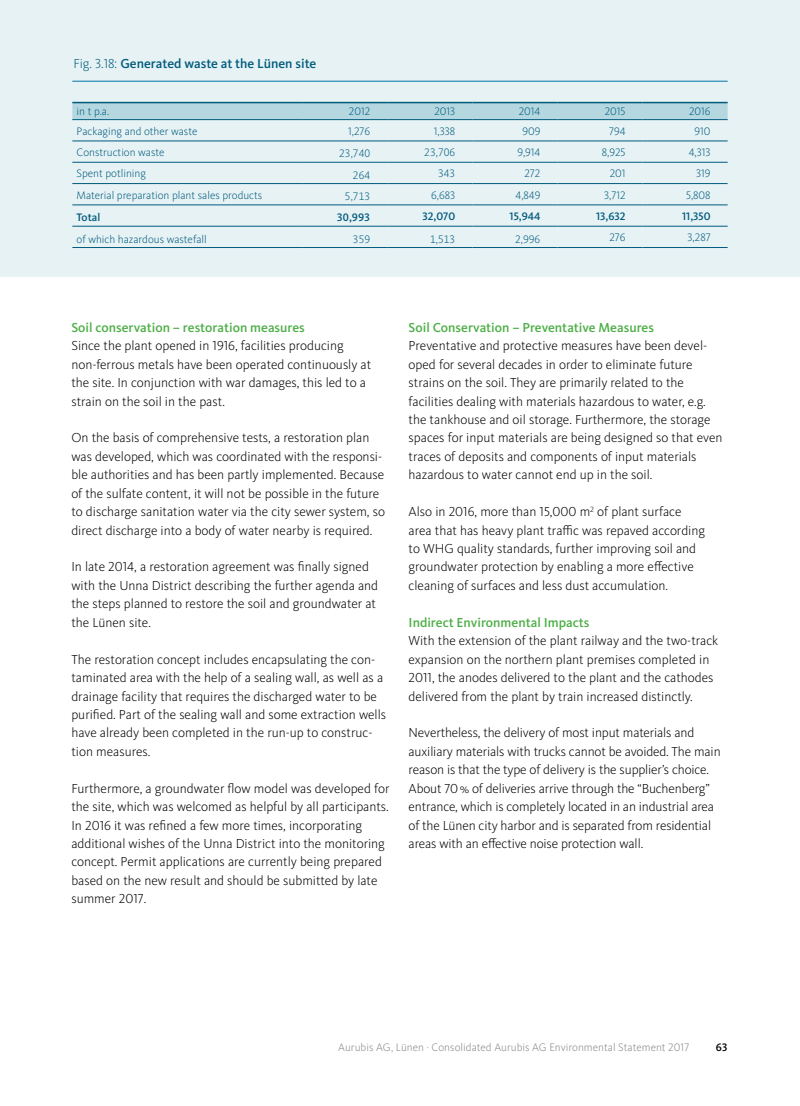
<style>
.page{position:relative;width:800px;height:1106px;background:#fff}
.page>*{position:absolute;margin:0;border:0;box-sizing:border-box;transform-origin:0 0}
.t1{font:300 13.5px/18.5px "Kievit Pro";color:#000}
.t2{font:500 13.5px "Kievit Pro";color:#4daf46}
.t3{font:500 13.5px "Kievit Pro";color:#005b7d}
.t4{font:300 11.25px "Kievit Pro";color:#005b7d}
.t5{font:300 11.25px "Kievit Pro";color:#868786}
.t6{font:500 11.25px "Kievit Pro";color:#005b7d}
.t7{font:500 11.25px "Kievit Pro";color:#000}
.s1{font-weight:300}
</style>
<div class="page">
<div style="left:0;top:0;width:799px;height:276px;background:#e7f2f5"></div>
<div style="left:72px;top:103px;width:655px;height:16px;background:#b5d8e0"></div>
<hr style="left:72px;top:102px;width:230px;height:1px;background:#005b7d">
<hr style="left:302px;top:102px;width:85px;height:1px;background:#005b7d">
<hr style="left:387px;top:102px;width:85px;height:1px;background:#005b7d">
<hr style="left:472px;top:102px;width:85px;height:1px;background:#005b7d">
<hr style="left:557px;top:102px;width:85px;height:1px;background:#005b7d">
<hr style="left:642px;top:102px;width:85px;height:1px;background:#005b7d">
<hr style="left:72px;top:119px;width:230px;height:1px;background:#005b7d">
<hr style="left:302px;top:119px;width:85px;height:1px;background:#005b7d">
<hr style="left:387px;top:119px;width:85px;height:1px;background:#005b7d">
<hr style="left:472px;top:119px;width:85px;height:1px;background:#005b7d">
<hr style="left:557px;top:119px;width:85px;height:1px;background:#005b7d">
<hr style="left:642px;top:119px;width:85px;height:1px;background:#005b7d">
<hr style="left:72px;top:141px;width:230px;height:1px;background:#005b7d">
<hr style="left:302px;top:141px;width:85px;height:1px;background:#005b7d">
<hr style="left:387px;top:141px;width:85px;height:1px;background:#005b7d">
<hr style="left:472px;top:141px;width:85px;height:1px;background:#005b7d">
<hr style="left:557px;top:141px;width:85px;height:1px;background:#005b7d">
<hr style="left:642px;top:141px;width:85px;height:1px;background:#005b7d">
<hr style="left:72px;top:162px;width:230px;height:1px;background:#005b7d">
<hr style="left:302px;top:162px;width:85px;height:1px;background:#005b7d">
<hr style="left:387px;top:162px;width:85px;height:1px;background:#005b7d">
<hr style="left:472px;top:162px;width:85px;height:1px;background:#005b7d">
<hr style="left:557px;top:162px;width:85px;height:1px;background:#005b7d">
<hr style="left:642px;top:162px;width:85px;height:1px;background:#005b7d">
<hr style="left:72px;top:183px;width:230px;height:1px;background:#005b7d">
<hr style="left:302px;top:183px;width:85px;height:1px;background:#005b7d">
<hr style="left:387px;top:183px;width:85px;height:1px;background:#005b7d">
<hr style="left:472px;top:183px;width:85px;height:1px;background:#005b7d">
<hr style="left:557px;top:183px;width:85px;height:1px;background:#005b7d">
<hr style="left:642px;top:183px;width:85px;height:1px;background:#005b7d">
<hr style="left:72px;top:205px;width:230px;height:1px;background:#005b7d">
<hr style="left:302px;top:205px;width:85px;height:1px;background:#005b7d">
<hr style="left:387px;top:205px;width:85px;height:1px;background:#005b7d">
<hr style="left:472px;top:205px;width:85px;height:1px;background:#005b7d">
<hr style="left:557px;top:205px;width:85px;height:1px;background:#005b7d">
<hr style="left:642px;top:205px;width:85px;height:1px;background:#005b7d">
<hr style="left:72px;top:226px;width:230px;height:1px;background:#005b7d">
<hr style="left:302px;top:226px;width:85px;height:1px;background:#005b7d">
<hr style="left:387px;top:226px;width:85px;height:1px;background:#005b7d">
<hr style="left:472px;top:226px;width:85px;height:1px;background:#005b7d">
<hr style="left:557px;top:226px;width:85px;height:1px;background:#005b7d">
<hr style="left:642px;top:226px;width:85px;height:1px;background:#005b7d">
<hr style="left:72px;top:247px;width:230px;height:1px;background:#005b7d">
<hr style="left:302px;top:247px;width:85px;height:1px;background:#005b7d">
<hr style="left:387px;top:247px;width:85px;height:1px;background:#005b7d">
<hr style="left:472px;top:247px;width:85px;height:1px;background:#005b7d">
<hr style="left:557px;top:247px;width:85px;height:1px;background:#005b7d">
<hr style="left:642px;top:247px;width:85px;height:1px;background:#005b7d">
<hr style="left:72px;top:81px;width:655px;height:1px;background:#0075a6">
<p class="t3" style="left:73px;top:55px;width:244px"><span class="s1">Fig. 3.18:</span> Generated waste at the Lünen site</p>
<p class="t4" style="left:77px;top:105px;width:34px">in t p.a.</p>
<p class="t4" style="left:349px;top:105px;width:23px">2012</p>
<p class="t4" style="left:434px;top:105px;width:22px">2013</p>
<p class="t4" style="left:518px;top:105px;width:23px">2014</p>
<p class="t4" style="left:604px;top:105px;width:22px">2015</p>
<p class="t4" style="left:689px;top:105px;width:23px">2016</p>
<p class="t4" style="left:77px;top:124px;width:122px">Packaging and other waste</p>
<p class="t4" style="left:348px;top:124px;width:24px">1,276</p>
<p class="t4" style="left:434px;top:124px;width:23px">1,338</p>
<p class="t4" style="left:522px;top:124px;width:20px">909</p>
<p class="t4" style="left:609px;top:124px;width:18px">794</p>
<p class="t4" style="left:694px;top:124px;width:18px">910</p>
<p class="t4" style="left:77px;top:145px;width:89px">Construction waste</p>
<p class="t4" style="left:339px;top:147px;width:33px">23,740</p>
<p class="t4" style="left:424px;top:145px;width:33px">23,706</p>
<p class="t4" style="left:517px;top:145px;width:25px">9,914</p>
<p class="t4" style="left:601px;top:145px;width:25px">8,925</p>
<p class="t4" style="left:688px;top:145px;width:23px">4,313</p>
<p class="t4" style="left:77px;top:167px;width:71px">Spent potlining</p>
<p class="t4" style="left:353px;top:168px;width:19px">264</p>
<p class="t4" style="left:438px;top:167px;width:19px">343</p>
<p class="t4" style="left:524px;top:167px;width:17px">272</p>
<p class="t4" style="left:609px;top:167px;width:17px">201</p>
<p class="t4" style="left:696px;top:167px;width:16px">319</p>
<p class="t4" style="left:77px;top:188px;width:187px">Material preparation plant sales products</p>
<p class="t4" style="left:345px;top:189px;width:27px">5,713</p>
<p class="t4" style="left:431px;top:188px;width:25px">6,683</p>
<p class="t4" style="left:515px;top:188px;width:26px">4,849</p>
<p class="t4" style="left:604px;top:188px;width:23px">3,712</p>
<p class="t4" style="left:686px;top:188px;width:26px">5,808</p>
<p class="t6" style="left:77px;top:211px;width:25px">Total</p>
<p class="t6" style="left:337px;top:211px;width:35px">30,993</p>
<p class="t6" style="left:422px;top:209px;width:34px">32,070</p>
<p class="t6" style="left:509px;top:209px;width:32px">15,944</p>
<p class="t6" style="left:596px;top:209px;width:31px">13,632</p>
<p class="t6" style="left:682px;top:209px;width:30px">11,350</p>
<p class="t4" style="left:77px;top:232px;width:132px">of which hazardous wastefall</p>
<p class="t4" style="left:353px;top:232px;width:19px">359</p>
<p class="t4" style="left:430px;top:232px;width:27px">1,513</p>
<p class="t4" style="left:515px;top:232px;width:27px">2,996</p>
<p class="t4" style="left:609px;top:231px;width:18px">276</p>
<p class="t4" style="left:687px;top:231px;width:25px">3,287</p>
<p class="t2" style="left:71px;top:319px;width:235px">Soil conservation – restoration measures</p>
<p class="t1" style="left:71px;top:336px;width:301px">Since the plant opened in 1916, facilities producing non-ferrous metals have been operated continuously at the site. In conjunction with war damages, this led to a strain on the soil in the past.</p>
<p class="t1" style="left:71px;top:428px;width:315px">On the basis of comprehensive tests, a restoration plan was developed, which was coordinated with the responsi&shy;ble authorities and has been partly implemented. Because of the sulfate content, it will not be possible in the future to discharge sanitation water via the city sewer system, so direct discharge into a body of water nearby is required.</p>
<p class="t1" style="left:71px;top:557px;width:308px">In late 2014, a restoration agreement was finally signed with the Unna District describing the further agenda and the steps planned to restore the soil and groundwater at the Lünen site.</p>
<p class="t1" style="left:71px;top:650px;width:316px">The restoration concept includes encapsulating the con&shy;taminated area with the help of a sealing wall, as well as a drainage facility that requires the discharged water to be purified. Part of the sealing wall and some extraction wells have already been completed in the run-up to construc&shy;tion measures.</p>
<p class="t1" style="left:71px;top:779px;width:319px">Furthermore, a groundwater flow model was developed for the site, which was welcomed as helpful by all participants.<br>In 2016 it was refined a few more times, incorporating additional wishes of the Unna District into the monitoring concept. Permit applications are currently being prepared based on the new result and should be submitted by late summer 2017.</p>
<p class="t2" style="left:408px;top:319px;width:247px">Soil Conservation – Preventative Measures</p>
<p class="t1" style="left:408px;top:336px;width:315px">Preventative and protective measures have been devel&shy;oped for several decades in order to eliminate future strains on the soil. They are primarily related to the facilities dealing with materials hazardous to water, e.g. the tankhouse and oil storage. Furthermore, the storage spaces for input materials are being designed so that even traces of deposits and components of input materials hazardous to water cannot end up in the soil.</p>
<p class="t1" style="left:408px;top:502px;width:298px">Also in 2016, more than 15,000 m<sup>2</sup> of plant surface area that has heavy plant traffic was repaved according to WHG quality standards, further improving soil and groundwater protection by enabling a more effective cleaning of surfaces and less dust accumulation.</p>
<p class="t2" style="left:408px;top:614px;width:182px">Indirect Environmental Impacts</p>
<p class="t1" style="left:408px;top:631px;width:311px">With the extension of the plant railway and the two-track expansion on the northern plant premises completed in 2011, the anodes delivered to the plant and the cathodes delivered from the plant by train increased distinctly.</p>
<p class="t1" style="left:408px;top:723px;width:313px">Nevertheless, the delivery of most input materials and auxiliary materials with trucks cannot be avoided. The main reason is that the type of delivery is the supplier’s choice.<br>About 70% of deliveries arrive through the “Buchenberg” entrance, which is completely located in an industrial area of the Lünen city harbor and is separated from residential areas with an effective noise protection wall.</p>
<p class="t5" style="left:338px;top:1040px;width:352px">Aurubis AG, Lünen · Consolidated Aurubis AG Environmental Statement 2017</p>
<p class="t7" style="left:715px;top:1040px;width:13px">63</p>
</div>
